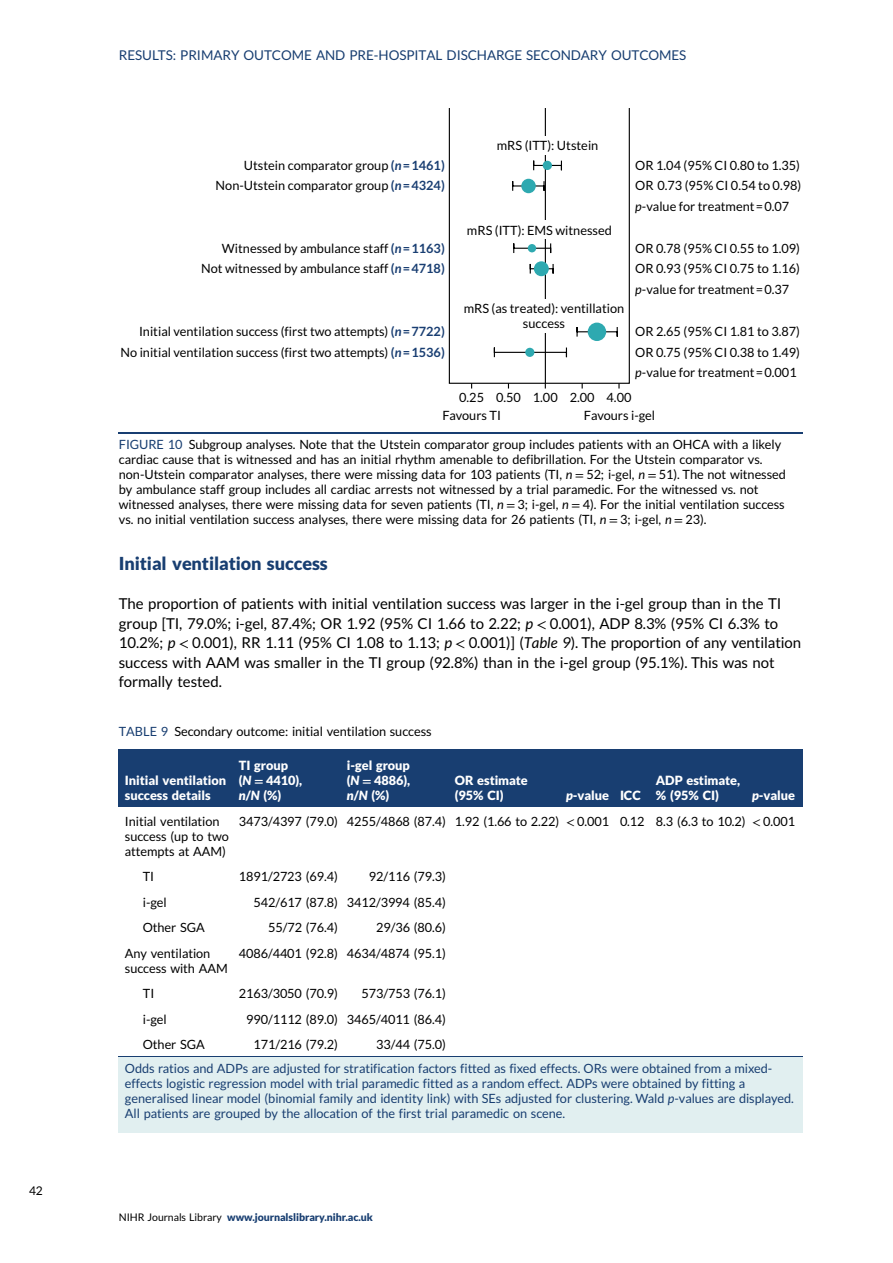
<style>
.page{position:relative;width:893px;height:1263px;background:#fff}
.page>*{position:absolute;margin:0;border:0;box-sizing:border-box;transform-origin:0 0}
.t1{font:18px "Adv T Tfac 587 ca.B";color:#183e71}
.t2{font:15px/19.5px "Adv T Ta 9 c 1 b 374";color:#000}
.t3{font:13.5px "Adv T Ta 9 c 1 b 374";color:#183e71}
.t4{font:12.75px/15px "Adv T Ta 9 c 1 b 374";color:#000}
.t5{font:12.75px/20.5px "Lato";color:#000}
.t6{font:12.75px/15px "Adv T Ta 9 c 1 b 374";color:#183e71}
.t7{font:12.75px/15px "Adv T Tfac 587 ca.B";color:#fff}
.t8{font:12px "Adv T Ta 9 c 1 b 374";color:#000}
.t9{font:10.5px "Adv T Tfac 587 ca.B";color:#183e71}
.s1{font-weight:700;color:#193e72}
.s2{font-weight:700;font-style:italic;color:#193e72}
.s3{font-style:italic}
.s4{color:#183e71}
.s5{font-family:"Adv T Teb 5 f 0 e 55.I"}
.s6{font-family:"Adv T Td 877 c 31 c"}
.s7{font-family:"Adv T Tdc 76 ebec.BI"}
.s8{font-family:"Adv TT8 b 40 f 9 c 2.B"}
.s9{font-family:"Adv T Ta 9 c 1 b 374";color:#000}
</style>
<div class="page">
<hr style="left:119px;top:433px;width:684px;height:1px;background:#183e71">
<div style="left:449px;top:107px;width:181px;height:277px;border:1px solid #000"></div>
<hr style="left:545px;top:108px;width:1px;height:275px;background:#000">
<svg style="left:533px;top:159px;width:29px;height:12px"></svg>
<svg style="left:512px;top:180px;width:33px;height:12px"></svg>
<svg style="left:513px;top:242px;width:39px;height:12px"></svg>
<svg style="left:529px;top:263px;width:25px;height:12px"></svg>
<svg style="left:576px;top:326px;width:42px;height:12px"></svg>
<svg style="left:493px;top:346px;width:75px;height:12px"></svg>
<div style="left:543px;top:161px;width:9px;height:9px;background:#2ea9b0;border-radius:50%"></div>
<div style="left:521px;top:179px;width:15px;height:14px;background:#2ea9b0;border-radius:50%"></div>
<div style="left:528px;top:244px;width:8px;height:8px;background:#2ea9b0;border-radius:50%"></div>
<div style="left:534px;top:261px;width:15px;height:15px;background:#2ea9b0;border-radius:50%"></div>
<div style="left:588px;top:323px;width:18px;height:18px;background:#2ea9b0;border-radius:50%"></div>
<div style="left:525px;top:348px;width:9px;height:9px;background:#2ea9b0;border-radius:50%"></div>
<div style="left:538px;top:136px;width:13px;height:18px;background:#fff"></div>
<div style="left:538px;top:220px;width:13px;height:18px;background:#fff"></div>
<div style="left:538px;top:300px;width:13px;height:33px;background:#fff"></div>
<div style="left:119px;top:751px;width:120px;height:56px;background:#183e71"></div>
<div style="left:230px;top:751px;width:117px;height:56px;background:#183e71"></div>
<div style="left:338px;top:751px;width:117px;height:56px;background:#183e71"></div>
<div style="left:446px;top:751px;width:120px;height:56px;background:#183e71"></div>
<div style="left:557px;top:751px;width:63px;height:56px;background:#183e71"></div>
<div style="left:611px;top:751px;width:45px;height:56px;background:#183e71"></div>
<div style="left:647px;top:751px;width:105px;height:56px;background:#183e71"></div>
<div style="left:743px;top:751px;width:60px;height:56px;background:#183e71"></div>
<hr style="left:119px;top:749px;width:684px;height:2px;background:#183e71">
<hr style="left:119px;top:1056px;width:684px;height:1px;background:#183e71">
<div style="left:119px;top:1057px;width:684px;height:61px;background:#e1eff0"></div>
<div style="left:119px;top:1102px;width:684px;height:31px;background:#e1eff0"></div>
<p class="t8" style="left:29px;top:1186px;width:15px">42</p>
<p class="t3" style="left:119px;top:50px;width:569px">RESULTS: PRIMARY OUTCOME AND PRE-HOSPITAL DISCHARGE SECONDARY OUTCOMES</p>
<p class="t5" style="left:497px;top:137px;width:103px">mRS (ITT): Utstein</p>
<p class="t5" style="left:216px;top:156px;width:231px;text-align:right">Utstein comparator group <span class="s1">(</span><span class="s2">n</span><span class="s1">=1461)<br></span>Non-Utstein comparator group <span class="s1">(</span><span class="s2">n</span><span class="s1">=4324)</span></p>
<p class="t5" style="left:635px;top:156px;width:167px">OR 1.04 (95% CI 0.80 to 1.35)<br>OR 0.73 (95% CI 0.54 to 0.98)</p>
<p class="t5" style="left:635px;top:197px;width:156px"><span class="s3">p</span>-value for treatment=0.07</p>
<p class="t5" style="left:467px;top:221px;width:146px">mRS (ITT): EMS witnessed</p>
<p class="t5" style="left:201px;top:239px;width:245px;text-align:right">Witnessed by ambulance staff <span class="s1">(</span><span class="s2">n</span><span class="s1">=1163)<br></span>Not witnessed by ambulance staff <span class="s1">(</span><span class="s2">n</span><span class="s1">=4718)</span></p>
<p class="t5" style="left:635px;top:239px;width:166px">OR 0.78 (95% CI 0.55 to 1.09)<br>OR 0.93 (95% CI 0.75 to 1.16)</p>
<p class="t5" style="left:635px;top:280px;width:156px"><span class="s3">p</span>-value for treatment=0.37</p>
<p class="t5" style="left:120px;top:322px;width:326px;text-align:right">Initial ventilation success (first two attempts) <span class="s1">(</span><span class="s2">n</span><span class="s1">=7722)<br></span>No initial ventilation success (first two attempts) <span class="s1">(</span><span class="s2">n</span><span class="s1">=1536)</span></p>
<p class="t5" style="left:464px;top:302px;width:162px;line-height:15.3px;text-align:center">mRS (as treated): ventillation success</p>
<p class="t5" style="left:635px;top:322px;width:166px">OR 2.65 (95% CI 1.81 to 3.87)<br>OR 0.75 (95% CI 0.38 to 1.49)</p>
<p class="t5" style="left:635px;top:364px;width:163px"><span class="s3">p</span>-value for treatment=0.001</p>
<p class="t5" style="left:459px;top:388px;width:63px">0.25 0.50</p>
<p class="t5" style="left:570px;top:388px;width:26px">2.00</p>
<p class="t5" style="left:533px;top:388px;width:26px">1.00</p>
<p class="t5" style="left:607px;top:388px;width:26px">4.00</p>
<p class="t5" style="left:442px;top:406px;width:60px">Favours TI</p>
<p class="t5" style="left:584px;top:406px;width:73px">Favours i-gel</p>
<p class="t4" style="left:119px;top:438px;width:668px"><span class="s4">FIGURE 10</span> Subgroup analyses. Note that the Utstein comparator group includes patients with an OHCA with a likely cardiac cause that is witnessed and has an initial rhythm amenable to defibrillation. For the Utstein comparator vs. non-Utstein comparator analyses, there were missing data for 103 patients (TI, <span class="s5">n</span> <span class="s6">=</span> 52; i-gel, <span class="s5">n</span> <span class="s6">=</span> 51). The not witnessed by ambulance staff group includes all cardiac arrests not witnessed by a trial paramedic. For the witnessed vs. not witnessed analyses, there were missing data for seven patients (TI, <span class="s5">n</span> <span class="s6">=</span> 3; i-gel, <span class="s5">n</span> <span class="s6">=</span> 4). For the initial ventilation success vs. no initial ventilation success analyses, there were missing data for 26 patients (TI, <span class="s5">n</span> <span class="s6">=</span> 3; i-gel, <span class="s5">n</span> <span class="s6">=</span> 23).</p>
<h1 class="t1" style="left:119px;top:557px;width:210px">Initial ventilation success</h1>
<p class="t2" style="left:119px;top:595px;width:684px">The proportion of patients with initial ventilation success was larger in the i-gel group than in the TI group [TI, 79.0%; i-gel, 87.4%; OR 1.92 (95% CI 1.66 to 2.22; <span class="s5">p</span> <span class="s6">&lt;</span> 0.001), ADP 8.3% (95% CI 6.3% to 10.2%; <span class="s5">p</span> <span class="s6">&lt;</span> 0.001), RR 1.11 (95% CI 1.08 to 1.13; <span class="s5">p</span> <span class="s6">&lt;</span> 0.001)] (<span class="s5">Table 9</span>). The proportion of any ventilation success with AAM was smaller in the TI group (92.8%) than in the i-gel group (95.1%). This was not formally tested.</p>
<p class="t4" style="left:119px;top:725px;width:314px"><span class="s4">TABLE 9</span> Secondary outcome: initial ventilation success</p>
<p class="t7" style="left:125px;top:774px;width:103px">Initial ventilation success details</p>
<p class="t7" style="left:239px;top:759px;width:65px">TI group (<span class="s7">N</span> <span class="s8">=</span> 4410), <span class="s7">n</span>/<span class="s7">N</span> (%)</p>
<p class="t7" style="left:347px;top:759px;width:65px;text-align:justify">i-gel group (<span class="s7">N</span> <span class="s8">=</span> 4886), <span class="s7">n</span>/<span class="s7">N</span> (%)</p>
<p class="t7" style="left:455px;top:774px;width:74px">OR estimate (95% CI)</p>
<p class="t7" style="left:566px;top:789px;width:76px"><span class="s7">p</span>-value ICC</p>
<p class="t7" style="left:656px;top:774px;width:86px">ADP estimate, % (95% CI)</p>
<p class="t7" style="left:752px;top:789px;width:45px"><span class="s7">p</span>-value</p>
<p class="t4" style="left:125px;top:815px;width:105px">Initial ventilation success (up to two attempts at AAM)</p>
<p class="t4" style="left:239px;top:815px;width:558px">3473/4397 (79.0) 4255/4868 (87.4) 1.92 (1.66 to 2.22) <span class="s6">&lt;</span> 0.001 0.12 8.3 (6.3 to 10.2) <span class="s6">&lt;</span> 0.001</p>
<p class="t4" style="left:143px;top:870px;width:13px">TI</p>
<p class="t4" style="left:239px;top:870px;width:100px">1891/2723 (69.4)</p>
<p class="t4" style="left:369px;top:870px;width:78px">92/116 (79.3)</p>
<p class="t4" style="left:143px;top:896px;width:25px">i-gel</p>
<p class="t4" style="left:254px;top:896px;width:194px">542/617 (87.8) 3412/3994 (85.4)</p>
<p class="t4" style="left:143px;top:921px;width:63px">Other SGA</p>
<p class="t4" style="left:268px;top:921px;width:71px">55/72 (76.4)</p>
<p class="t4" style="left:376px;top:921px;width:71px">29/36 (80.6)</p>
<p class="t4" style="left:125px;top:947px;width:104px">Any ventilation success with AAM</p>
<p class="t4" style="left:239px;top:947px;width:208px">4086/4401 (92.8) 4634/4874 (95.1)</p>
<p class="t4" style="left:143px;top:987px;width:13px">TI</p>
<p class="t4" style="left:239px;top:987px;width:100px">2163/3050 (70.9)</p>
<p class="t4" style="left:362px;top:987px;width:86px">573/753 (76.1)</p>
<p class="t4" style="left:143px;top:1013px;width:25px">i-gel</p>
<p class="t4" style="left:246px;top:1013px;width:201px">990/1112 (89.0) 3465/4011 (86.4)</p>
<p class="t4" style="left:143px;top:1038px;width:63px">Other SGA</p>
<p class="t4" style="left:254px;top:1038px;width:86px">171/216 (79.2)</p>
<p class="t4" style="left:376px;top:1038px;width:71px">33/44 (75.0)</p>
<p class="t6" style="left:125px;top:1061px;width:670px">Odds ratios and ADPs are adjusted for stratification factors fitted as fixed effects. ORs were obtained from a mixed&shy;effects logistic regression model with trial paramedic fitted as a random effect. ADPs were obtained by fitting a generalised linear model (binomial family and identity link) with SEs adjusted for clustering. Wald <span class="s5">p</span>-values are displayed.<br>All patients are grouped by the allocation of the first trial paramedic on scene.</p>
<p class="t9" style="left:119px;top:1213px;width:255px"><span class="s9">NIHR Journals Library</span> www.journalslibrary.nihr.ac.uk</p>
</div>
